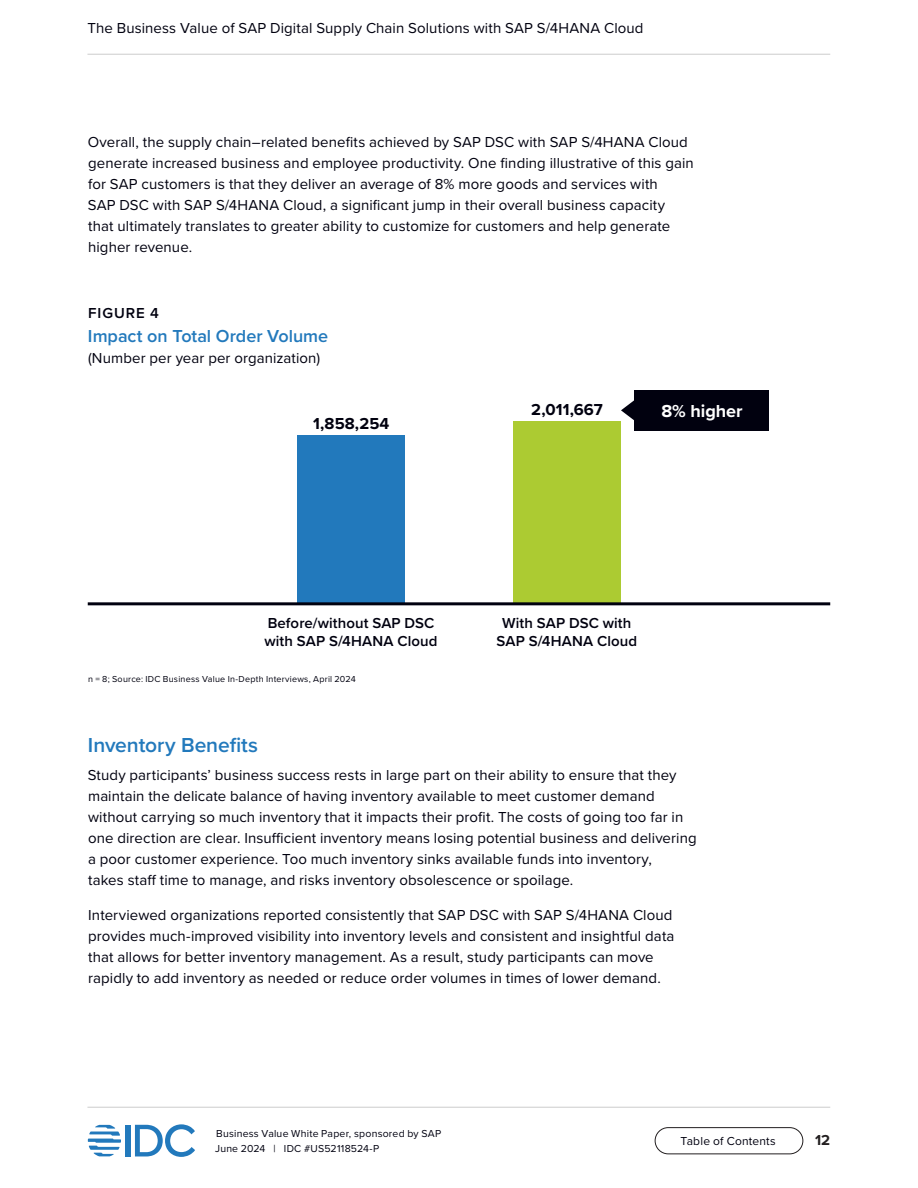
<style>
.page{position:relative;width:918px;height:1188px;background:#fff}
.page>*{position:absolute;margin:0;border:0;box-sizing:border-box;transform-origin:0 0}
.t1{font:600 21px "Proxima Nova";letter-spacing:-.005em;color:#2279bc}
.Figure_Heading{font:600 18px "Proxima Nova";color:#2279bc}
.Figure_Flag_A{font:700 18px "Proxima Nova";letter-spacing:-.005em;color:#fff}
.Figure_Value__centered{font:700 16.5px "Proxima Nova";letter-spacing:.005em;color:#01010f}
.Body_Text{font:15px/21px "Proxima Nova";letter-spacing:.005em;color:#01010f}
._0_5{font:15px/21px "Proxima Nova";letter-spacing:.005em;color:#01010f}
.Figure_Label__centered{font:600 15px/18px "Proxima Nova";letter-spacing:.005em;color:#01010f}
.Figure_Data_Reference{font:15px "Proxima Nova";letter-spacing:.005em;color:#01010f}
.Figure_Number{font:600 15px "Proxima Nova";letter-spacing:.06em;color:#01010f}
.t2{font:700 15px "Proxima Nova";color:#231f20}
.t3{font:12px "Proxima Nova";letter-spacing:.015em;color:#01010f}
.t4{font:10.5px/15px "Proxima Nova";letter-spacing:.02em;color:#01010f}
.Figure_Notes_and_Sources{font:9px "Proxima Nova";letter-spacing:.025em;color:#01010f}
</style>
<div class="page">
<div style="left:126px;top:1125px;width:5px;height:31px;background:#2279bc"></div>
<svg style="left:135px;top:1124px;width:60px;height:33px"></svg>
<svg style="left:88px;top:1125px;width:33px;height:31px"></svg>
<div style="left:655px;top:1127px;width:148px;height:27px;border:1px solid #231f20;border-radius:13px"></div>
<hr style="left:87px;top:54px;width:743px;height:1px;background:#ccc">
<hr style="left:87px;top:1107px;width:743px;height:1px;background:#ccc">
<div style="left:513px;top:422px;width:108px;height:182px;background:#accb32"></div>
<div style="left:297px;top:435px;width:108px;height:169px;background:#2279bc"></div>
<hr style="left:88px;top:602px;width:742px;height:3px;background:#01010f">
<div style="left:634px;top:390px;width:136px;height:41px;background:#01010f"></div>
<svg style="left:621px;top:400px;width:13px;height:20px"></svg>
<p class="Body_Text" style="left:87px;top:17px;width:558px">The Business Value of SAP Digital Supply Chain Solutions with SAP S/4HANA Cloud</p>
<p class="_0_5" style="left:88px;top:131px;width:608px">Overall, the supply chain–related benefits achieved by SAP DSC with SAP S/4HANA Cloud generate increased business and employee productivity. One finding illustrative of this gain for SAP customers is that they deliver an average of 8% more goods and services with<br>SAP DSC with SAP S/4HANA Cloud, a significant jump in their overall business capacity that ultimately translates to greater ability to customize for customers and help generate higher revenue.</p>
<p class="Figure_Number" style="left:88px;top:302px;width:72px">FIGURE 4</p>
<p class="Figure_Heading" style="left:88px;top:323px;width:242px">Impact on Total Order Volume</p>
<p class="Figure_Data_Reference" style="left:88px;top:347px;width:234px">(Number per year per organization)</p>
<p class="Figure_Value__centered" style="left:313px;top:411px;width:78px">1,858,254</p>
<p class="Figure_Value__centered" style="left:531px;top:397px;width:73px">2,011,667</p>
<p class="Figure_Flag_A" style="left:661px;top:397px;width:83px">8% higher</p>
<p class="Figure_Label__centered" style="left:264px;top:614px;width:175px">Before/without SAP DSC with SAP S/4HANA Cloud</p>
<p class="Figure_Label__centered" style="left:497px;top:614px;width:142px;text-align:center">With SAP DSC with<br>SAP S/4HANA Cloud</p>
<p class="Figure_Notes_and_Sources" style="left:88px;top:672px;width:269px">n = 8; Source: IDC Business Value In-Depth Interviews, April 2024</p>
<h4 class="t1" style="left:88px;top:730px;width:172px">Inventory Benefits</h4>
<p class="Body_Text" style="left:88px;top:764px;width:610px">Study participants’ business success rests in large part on their ability to ensure that they maintain the delicate balance of having inventory available to meet customer demand without carrying so much inventory that it impacts their profit. The costs of going too far in one direction are clear. Insufficient inventory means losing potential business and delivering a poor customer experience. Too much inventory sinks available funds into inventory,<br>takes staff time to manage, and risks inventory obsolescence or spoilage.</p>
<p class="Body_Text" style="left:88px;top:904px;width:588px">Interviewed organizations reported consistently that SAP DSC with SAP S/4HANA Cloud provides much-improved visibility into inventory levels and consistent and insightful data that allows for better inventory management. As a result, study participants can move rapidly to add inventory as needed or reduce order volumes in times of lower demand.</p>
<p class="t4" style="left:215px;top:1126px;width:228px">Business Value White Paper, sponsored by SAP<br>June 2024 | IDC #US52118524-P</p>
<p class="t3" style="left:681px;top:1132px;width:97px">Table of Contents</p>
<p class="t2" style="left:815px;top:1129px;width:17px">12</p>
</div>
